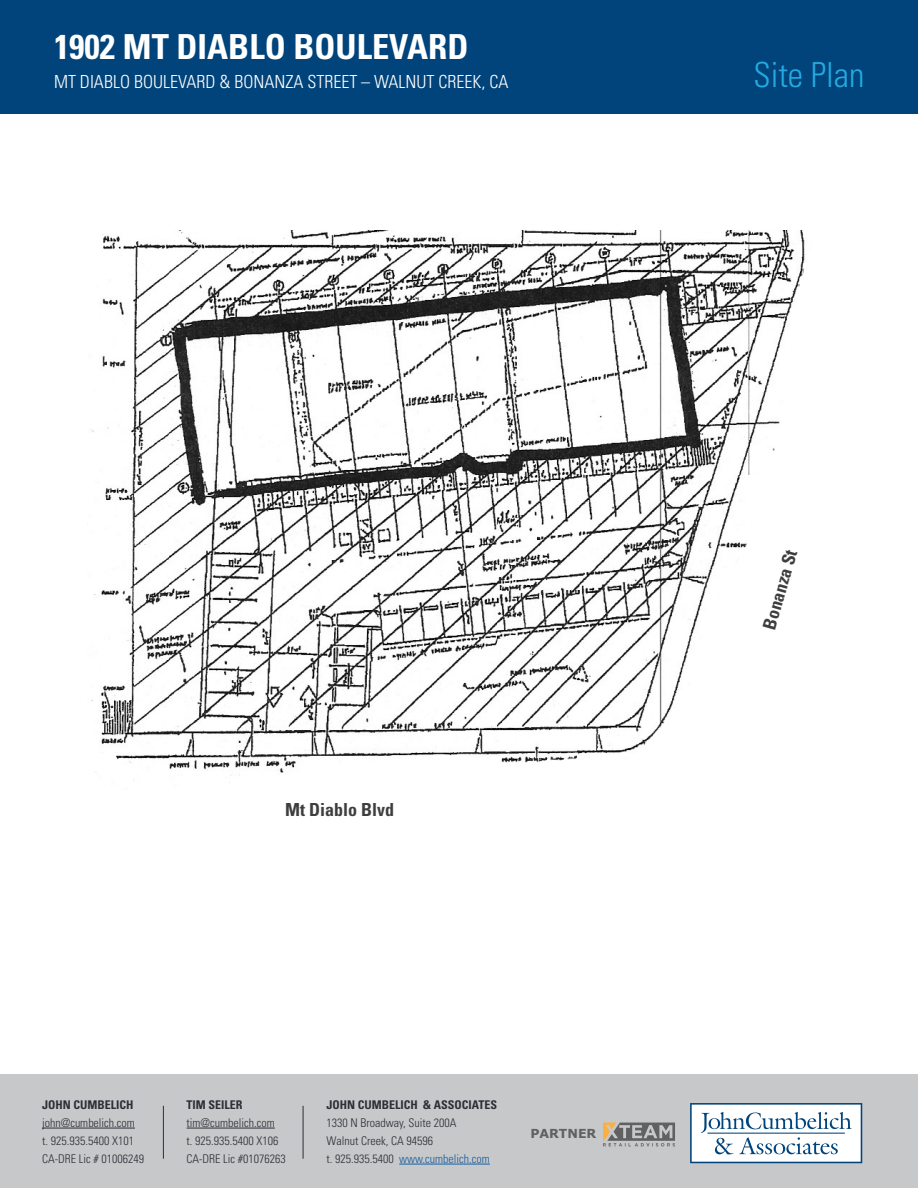
<style>
.page{position:relative;width:918px;height:1188px;background:#fff}
.page>*{position:absolute;margin:0;border:0;box-sizing:border-box;transform-origin:0 0}
.t1{font:700 condensed 34.5px "Univers";color:#fff}
.t2{font:300 condensed 34.5px "Univers";color:#24aae1}
.t3{font:300 condensed 18px "Univers";color:#fff}
.t4{font:700 condensed 18px "Univers";color:#3e3e3e}
.t5{font:700 12.45px "Verdana";color:#606160}
.t6{font:300 condensed 12px/18px "Univers";color:#2c2f36}
.t7{font:700 condensed 12px "Univers";color:#2c2f36}
.s1{color:#175d9e}
</style>
<div class="page">
<div style="left:0;top:1075px;width:918px;height:113px;background:#c7c8ca"></div>
<svg style="left:690px;top:1103px;width:172px;height:60px;background:#d0dce6"></svg>
<svg style="left:603px;top:1123px;width:72px;height:23px"></svg>
<div style="left:0;top:0;width:918px;height:113px;background:#00447b"></div>
<hr style="left:399px;top:1164px;width:91px;height:1px;background:#175d9e">
<hr style="left:42px;top:1128px;width:93px;height:1px;background:#2c2f36">
<hr style="left:187px;top:1128px;width:88px;height:1px;background:#2c2f36">
<hr style="left:303px;top:1106px;width:1px;height:53px;background:#2c2f36">
<hr style="left:163px;top:1106px;width:1px;height:53px;background:#2c2f36">
<img style="left:89px;top:230px;width:716px;height:553px">
<div style="left:745px;top:475px;width:50px;height:64px;background:#fff"></div>
<h1 class="t1" style="left:54px;top:26px;width:416px">1902 MT DIABLO BOULEVARD</h1>
<h2 class="t3" style="left:54px;top:70px;width:456px">MT DIABLO BOULEVARD &amp; BONANZA STREET – WALNUT CREEK, CA</h2>
<p class="t2" style="left:753px;top:54px;width:113px">Site Plan</p>
<p class="t4" style="left:285px;top:798px;width:110px">Mt Diablo Blvd</p>
<p class="t7" style="left:42px;top:1097px;width:93px">JOHN CUMBELICH</p>
<p class="t6" style="left:42px;top:1114px;width:103px">john@cumbelich.com<br>t. 925.935.5400 X101<br>CA-DRE Lic # 01006249</p>
<p class="t7" style="left:187px;top:1097px;width:58px">TIM SEILER</p>
<p class="t6" style="left:187px;top:1114px;width:101px">tim@cumbelich.com<br>t. 925.935.5400 X106<br>CA-DRE Lic #01076263</p>
<p class="t7" style="left:327px;top:1097px;width:172px">JOHN CUMBELICH &amp; ASSOCIATES</p>
<p class="t6" style="left:327px;top:1114px;width:165px">1330 N Broadway, Suite 200A<br>Walnut Creek, CA 94596<br>t. 925.935.5400 <span class="s1">www.cumbelich.com</span></p>
<p class="t5" style="left:530px;top:1125px;width:68px">PARTNER</p>
<p class="t4" style="left:758px;top:626px;width:84px;rotate:-74deg">Bonanza St</p>
</div>
